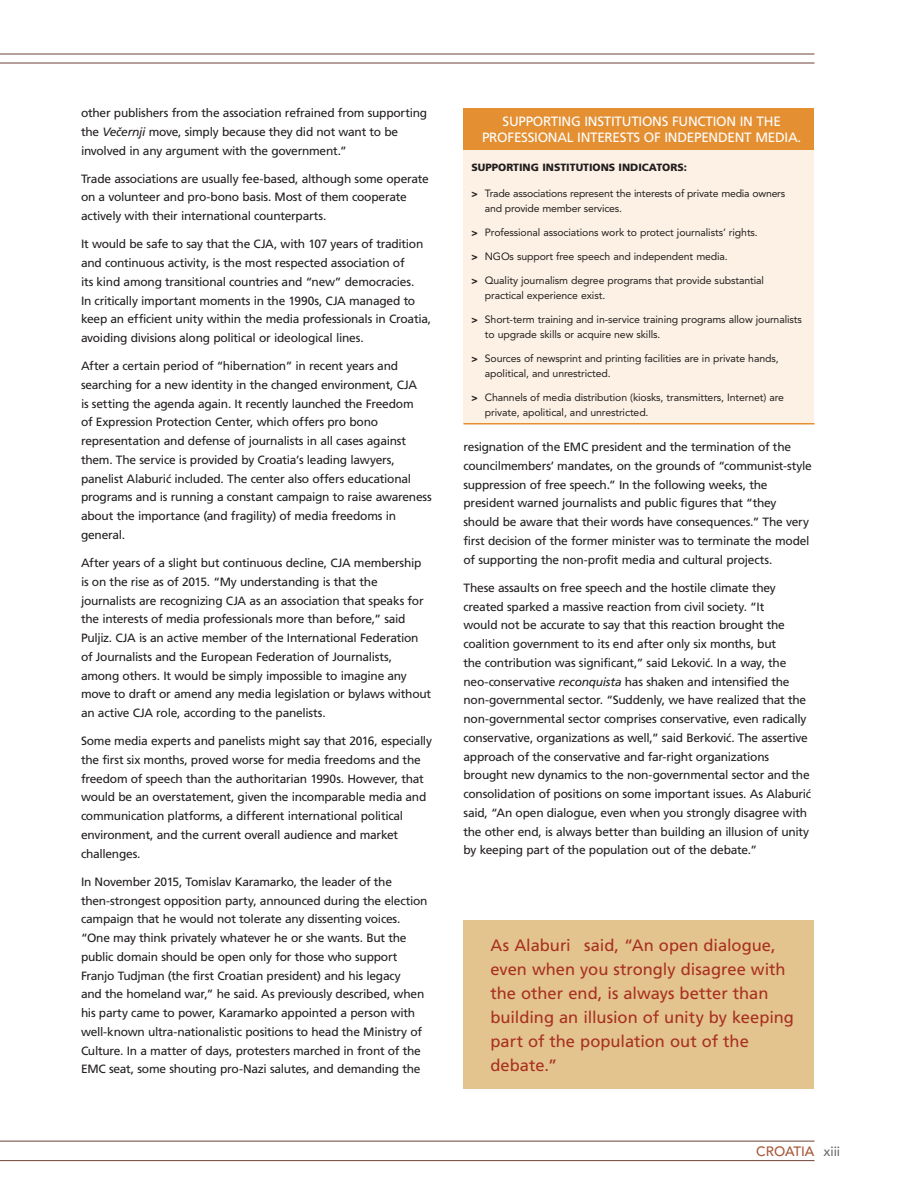
<style>
.page{position:relative;width:918px;height:1188px;background:#fff}
.page>*{position:absolute;margin:0;border:0;box-sizing:border-box;transform-origin:0 0}
.Pullquotes_New{font:16.5px/24px "Frutiger LT Std";color:#a83021}
.Shadebox_Head{font:13.5px/16.5px "Frutiger LT Std";letter-spacing:-.02em;color:#fff;text-align:center}
.t1{font:500 13.5px "Avenir LT Std";color:#a75838}
.Main_Text{font:12px/18.8px "Frutiger LT Pro";letter-spacing:-.02em;color:#231f20}
.Shadebox_Text{font:10.5px/15px "Avenir LT Std";letter-spacing:-.01em;color:#231f20}
.Shadebox_Subhead{font:900 10.5px "Frutiger LT Std";color:#231f20}
.s1{font-style:italic}
.s2{font-family:"Frutiger LT Std";font-weight:900}
.s3{color:#6c6d70}
</style>
<div class="page">
<hr style="left:0;top:54px;width:814px;height:1px;background:#704137">
<hr style="left:0;top:63px;width:814px;height:1px;background:#704137">
<hr style="left:0;top:1141px;width:814px;height:1px;background:#704137">
<hr style="left:0;top:1160px;width:814px;height:1px;background:#704137">
<div style="left:464px;top:142px;width:350px;height:282px;background:#fcf1e4"></div>
<div style="left:464px;top:108px;width:350px;height:42px;background:#e48f32"></div>
<hr style="left:464px;top:423px;width:350px;height:1px;background:#e48f32">
<div style="left:464px;top:921px;width:350px;height:168px;background:#e3c38e"></div>
<p class="Main_Text" style="left:81px;top:104px;width:348px">other publishers from the association refrained from supporting the <span class="s1">Večernji</span> move, simply because they did not want to be involved in any argument with the government.”</p>
<p class="Main_Text" style="left:81px;top:169px;width:350px">Trade associations are usually fee-based, although some operate on a volunteer and pro-bono basis. Most of them cooperate actively with their international counterparts.</p>
<p class="Main_Text" style="left:81px;top:235px;width:352px">It would be safe to say that the CJA, with 107 years of tradition and continuous activity, is the most respected association of<br>its kind among transitional countries and “new” democracies.<br>In critically important moments in the 1990s, CJA managed to keep an efficient unity within the media professionals in Croatia, avoiding divisions along political or ideological lines.</p>
<p class="Main_Text" style="left:81px;top:357px;width:352px">After a certain period of “hibernation” in recent years and searching for a new identity in the changed environment, CJA<br>is setting the agenda again. It recently launched the Freedom<br>of Expression Protection Center, which offers pro bono representation and defense of journalists in all cases against them. The service is provided by Croatia’s leading lawyers, panelist Alaburić included. The center also offers educational programs and is running a constant campaign to raise awareness about the importance (and fragility) of media freedoms in general.</p>
<p class="Main_Text" style="left:81px;top:554px;width:352px">After years of a slight but continuous decline, CJA membership is on the rise as of 2015. “My understanding is that the journalists are recognizing CJA as an association that speaks for the interests of media professionals more than before,” said Puljiz. CJA is an active member of the International Federation of Journalists and the European Federation of Journalists, among others. It would be simply impossible to imagine any move to draft or amend any media legislation or bylaws without an active CJA role, according to the panelists.</p>
<p class="Main_Text" style="left:81px;top:732px;width:353px">Some media experts and panelists might say that 2016, especially the first six months, proved worse for media freedoms and the freedom of speech than the authoritarian 1990s. However, that would be an overstatement, given the incomparable media and communication platforms, a different international political environment, and the current overall audience and market challenges.</p>
<p class="Main_Text" style="left:81px;top:872px;width:348px">In November 2015, Tomislav Karamarko, the leader of the then-strongest opposition party, announced during the election campaign that he would not tolerate any dissenting voices. “One may think privately whatever he or she wants. But the public domain should be open only for those who support Franjo Tudjman (the first Croatian president) and his legacy<br>and the homeland war,” he said. As previously described, when his party came to power, Karamarko appointed a person with well-known ultra-nationalistic positions to head the Ministry of Culture. In a matter of days, protesters marched in front of the EMC seat, some shouting pro-Nazi salutes, and demanding the</p>
<p class="Shadebox_Head" style="left:482px;top:113px;width:321px">SUPPORTING INSTITUTIONS FUNCTION IN THE<br>PROFESSIONAL INTERESTS OF INDEPENDENT MEDIA.</p>
<p class="Shadebox_Subhead" style="left:471px;top:161px;width:217px">SUPPORTING INSTITUTIONS INDICATORS:</p>
<p class="Shadebox_Text" style="left:485px;top:186px;width:302px;text-indent:-14px"><span class="s2">&gt;</span> Trade associations represent the interests of private media owners and provide member services.</p>
<p class="Shadebox_Text" style="left:471px;top:225px;width:288px"><span class="s2">&gt;</span> Professional associations work to protect journalists’ rights.</p>
<p class="Shadebox_Text" style="left:471px;top:249px;width:258px"><span class="s2">&gt;</span> NGOs support free speech and independent media.</p>
<p class="Shadebox_Text" style="left:485px;top:273px;width:281px;text-indent:-14px"><span class="s2">&gt;</span> Quality journalism degree programs that provide substantial practical experience exist.</p>
<p class="Shadebox_Text" style="left:485px;top:312px;width:319px;text-indent:-14px"><span class="s2">&gt;</span> Short-term training and in-service training programs allow journalists to upgrade skills or acquire new skills.</p>
<p class="Shadebox_Text" style="left:485px;top:351px;width:295px;text-indent:-14px"><span class="s2">&gt;</span> Sources of newsprint and printing facilities are in private hands, apolitical, and unrestricted.</p>
<p class="Shadebox_Text" style="left:485px;top:390px;width:301px;text-indent:-14px"><span class="s2">&gt;</span> Channels of media distribution (kiosks, transmitters, Internet) are private, apolitical, and unrestricted.</p>
<p class="Main_Text" style="left:464px;top:438px;width:350px">resignation of the EMC president and the termination of the councilmembers’ mandates, on the grounds of “communist-style suppression of free speech.” In the following weeks, the president warned journalists and public figures that “they should be aware that their words have consequences.” The very first decision of the former minister was to terminate the model of supporting the non-profit media and cultural projects.</p>
<p class="Main_Text" style="left:464px;top:578px;width:349px">These assaults on free speech and the hostile climate they created sparked a massive reaction from civil society. “It<br>would not be accurate to say that this reaction brought the coalition government to its end after only six months, but<br>the contribution was significant,” said Leković. In a way, the neo-conservative <span class="s1">reconquista</span> has shaken and intensified the non-governmental sector. “Suddenly, we have realized that the non-governmental sector comprises conservative, even radically conservative, organizations as well,” said Berković. The assertive approach of the conservative and far-right organizations brought new dynamics to the non-governmental sector and the consolidation of positions on some important issues. As Alaburić said, “An open dialogue, even when you strongly disagree with the other end, is always better than building an illusion of unity by keeping part of the population out of the debate.”</p>
<p class="Pullquotes_New" style="left:490px;top:933px;width:305px">As Alaburić said, “An open dialogue, even when you strongly disagree with the other end, is always better than building an illusion of unity by keeping part of the population out of the debate.”</p>
<p class="t1" style="left:756px;top:1144px;width:85px">CROATIA <span class="s3">xiii</span></p>
</div>
